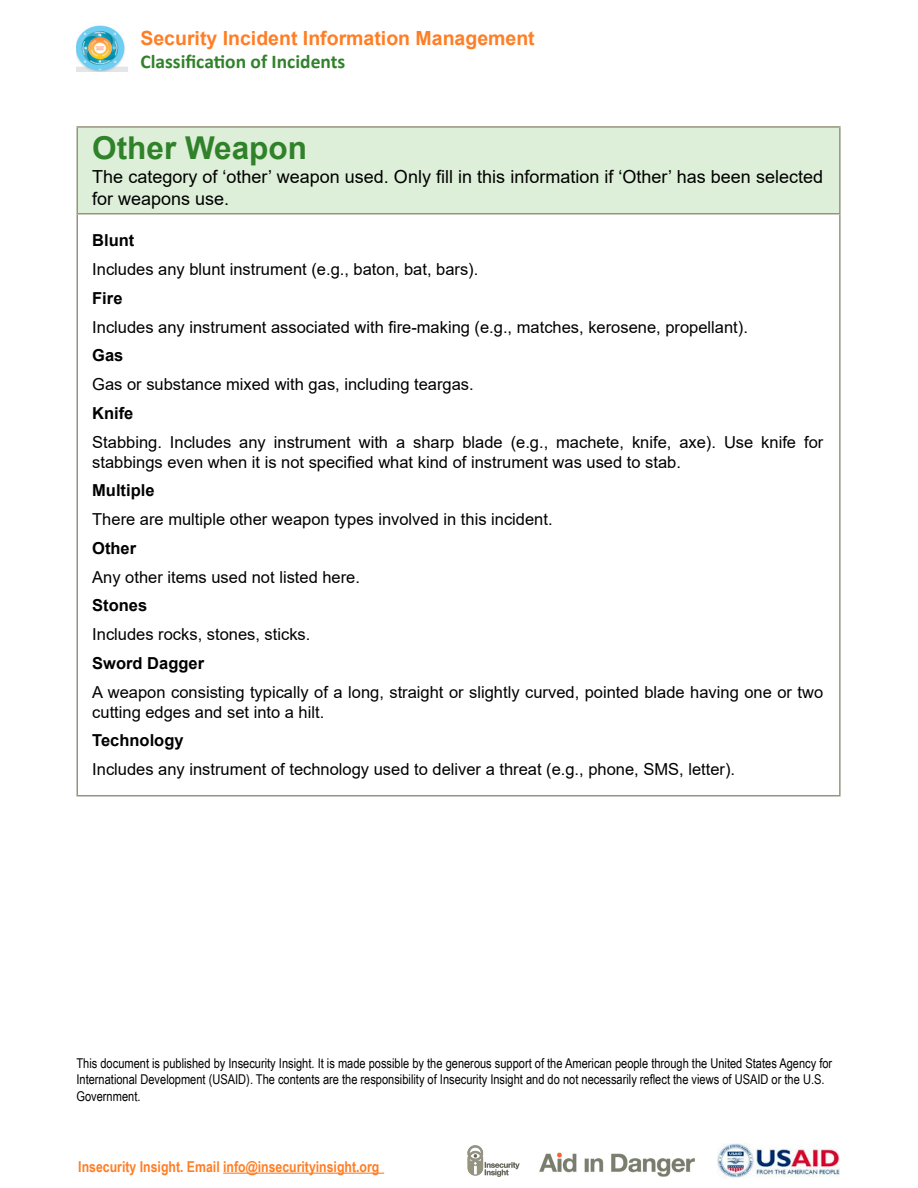
<style>
.page{position:relative;width:918px;height:1188px;background:#fff}
.page>*{position:absolute;margin:0;border:0;box-sizing:border-box;transform-origin:0 0}
.t1{font:700 31.5px "Arial";color:#30822a}
.t2{font:700 19.5px "Arial";color:#ff7e25}
.t3{font:700 19.5px "Calibri";color:#30822a}
.t4{font:18px/21.6px "Arial";color:#000}
.t5{font:16.5px/19.8px "Arial";color:#000}
.t6{font:700 16.5px "Arial";color:#000}
.t7{font:700 15px "Arial Narrow";color:#ff7e25}
.t8{font:13.5px/16.2px "Arial Narrow";color:#000}
</style>
<div class="page">
<img style="left:76px;top:25px;width:52px;height:47px">
<hr style="left:223px;top:1173px;width:161px;height:1px;background:#ff7e25">
<img style="left:467px;top:1145px;width:52px;height:32px">
<img style="left:539px;top:1152px;width:156px;height:25px">
<img style="left:717px;top:1143px;width:123px;height:35px">
<div style="left:77px;top:127px;width:763px;height:87px;background:#deefd9"></div>
<hr style="left:76px;top:126px;width:765px;height:2px;background:#97947c">
<hr style="left:76px;top:128px;width:2px;height:85px;background:#97947c">
<hr style="left:839px;top:128px;width:2px;height:85px;background:#97947c">
<hr style="left:76px;top:213px;width:765px;height:1px;background:#97947c">
<hr style="left:76px;top:214px;width:2px;height:581px;background:#97947c">
<hr style="left:839px;top:214px;width:2px;height:581px;background:#97947c">
<hr style="left:76px;top:795px;width:765px;height:1px;background:#97947c">
<p class="t2" style="left:140px;top:24px;width:396px">Security Incident Information Management</p>
<p class="t3" style="left:140px;top:48px;width:206px">Classification of Incidents</p>
<h1 class="t1" style="left:92px;top:125px;width:216px">Other Weapon</h1>
<p class="t4" style="left:92px;top:166px;width:732px">The category of ‘other’ weapon used. Only fill in this information if ‘Other’ has been selected for weapons use.</p>
<p class="t6" style="left:92px;top:229px;width:44px">Blunt</p>
<p class="t5" style="left:92px;top:259px;width:388px">Includes any blunt instrument (e.g., baton, bat, bars).</p>
<p class="t6" style="left:92px;top:286px;width:32px">Fire</p>
<p class="t5" style="left:92px;top:317px;width:657px">Includes any instrument associated with fire-making (e.g., matches, kerosene, propellant).</p>
<p class="t6" style="left:92px;top:344px;width:33px">Gas</p>
<p class="t5" style="left:92px;top:374px;width:383px">Gas or substance mixed with gas, including teargas.</p>
<p class="t6" style="left:92px;top:401px;width:43px">Knife</p>
<p class="t5" style="left:92px;top:432px;width:733px">Stabbing. Includes any instrument with a sharp blade (e.g., machete, knife, axe). Use knife for stabbings even when it is not specified what kind of instrument was used to stab.</p>
<p class="t6" style="left:92px;top:479px;width:64px">Multiple</p>
<p class="t5" style="left:92px;top:509px;width:462px">There are multiple other weapon types involved in this incident.</p>
<p class="t6" style="left:92px;top:536px;width:46px">Other</p>
<p class="t5" style="left:92px;top:567px;width:269px">Any other items used not listed here.</p>
<p class="t6" style="left:92px;top:594px;width:57px">Stones</p>
<p class="t5" style="left:92px;top:624px;width:220px">Includes rocks, stones, sticks.</p>
<p class="t6" style="left:92px;top:652px;width:113px">Sword Dagger</p>
<p class="t5" style="left:92px;top:682px;width:733px">A weapon consisting typically of a long, straight or slightly curved, pointed blade having one or two cutting edges and set into a hilt.</p>
<p class="t6" style="left:92px;top:729px;width:93px">Technology</p>
<p class="t5" style="left:92px;top:759px;width:644px">Includes any instrument of technology used to deliver a threat (e.g., phone, SMS, letter).</p>
<p class="t8" style="left:76px;top:1055px;width:757px">This document is published by Insecurity Insight. It is made possible by the generous support of the American people through the United States Agency for<br>International Development (USAID). The contents are the responsibility of Insecurity Insight and do not necessarily reflect the views of USAID or the U.S.<br>Government.</p>
<p class="t7" style="left:78px;top:1155px;width:303px">Insecurity Insight. Email info@insecurityinsight.org</p>
</div>
